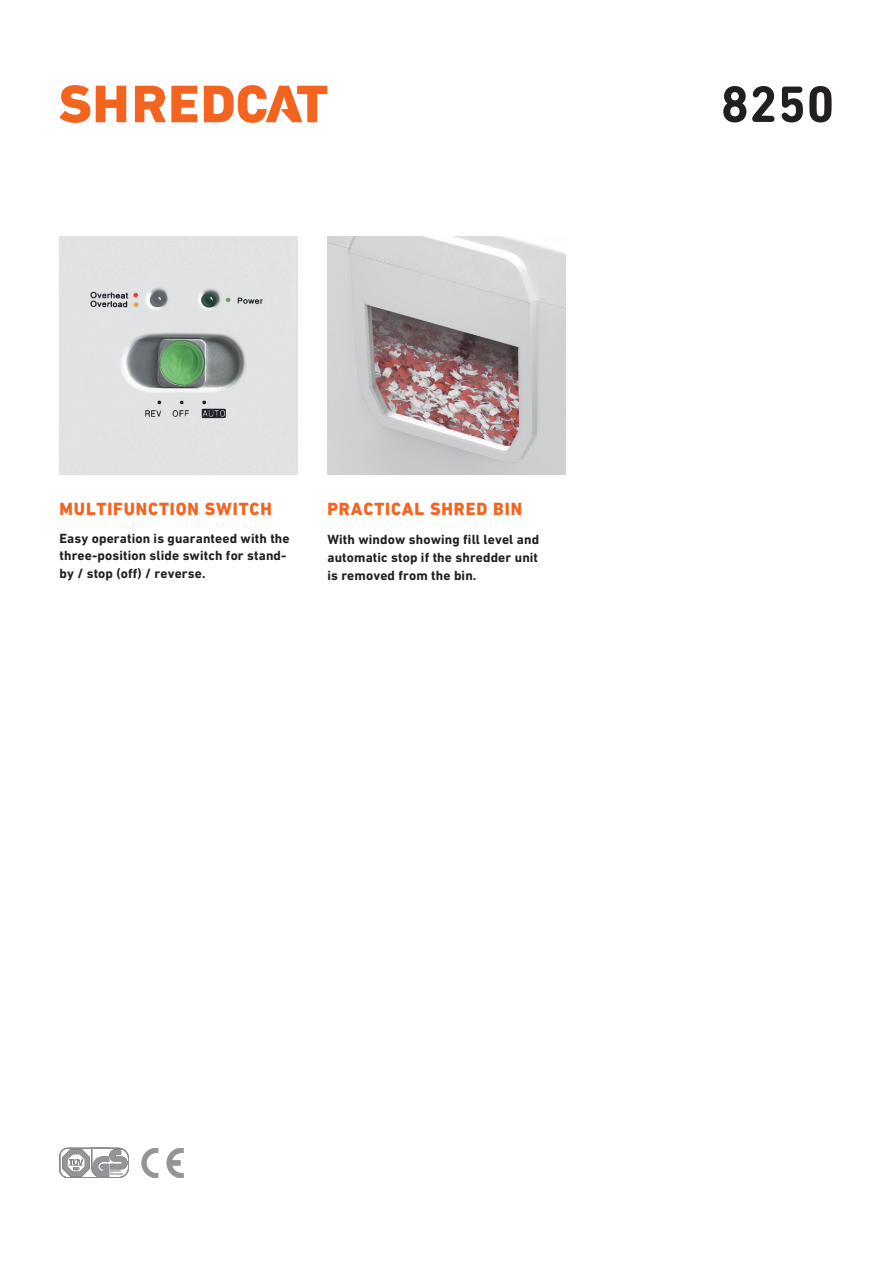
<style>
.page{position:relative;width:893px;height:1263px;background:#fff}
.page>*{position:absolute;margin:0;border:0;box-sizing:border-box;transform-origin:0 0}
.Zwischenüberschrift{font:700 52.05px "DIN Next Rounded LT Pro";color:#231f20}
.Zwischenüberschrift-2{font:800 18px "DIN Next LT Pro";letter-spacing:.05em;color:#f36421}
.Copy_1{font:700 13.5px/17.2px "DIN Next LT Pro";letter-spacing:.01em;color:#231f20}
.Zwischenüberschrift-3{font:700 13.5px/18px "DIN Next LT Pro";letter-spacing:.01em;color:#231f20;text-align:justify}
</style>
<div class="page">
<img style="left:60px;top:236px;width:238px;height:238px">
<img style="left:327px;top:236px;width:239px;height:238px">
<svg style="left:60px;top:85px;width:30px;height:38px"></svg>
<svg style="left:96px;top:86px;width:30px;height:36px"></svg>
<svg style="left:204px;top:85px;width:123px;height:38px"></svg>
<svg style="left:135px;top:86px;width:62px;height:36px"></svg>
<svg style="left:142px;top:1148px;width:16px;height:30px"></svg>
<svg style="left:167px;top:1148px;width:16px;height:30px"></svg>
<svg style="left:60px;top:1148px;width:69px;height:30px"></svg>
<p class="Zwischenüberschrift-2" style="left:60px;top:498px;width:214px">MULTIFUNCTION SWITCH</p>
<p class="Copy_1" style="left:60px;top:530px;width:232px">Easy operation is guaranteed with the three-position slide switch for stand&shy;by / stop (off) / reverse.</p>
<p class="Zwischenüberschrift-2" style="left:327px;top:498px;width:196px">PRACTICAL SHRED BIN</p>
<p class="Zwischenüberschrift-3" style="left:327px;top:530px;width:213px">With window showing fill level and automatic stop if the shredder unit is removed from the bin.</p>
<p class="Zwischenüberschrift" style="left:721px;top:74px;width:115px">8250</p>
</div>
